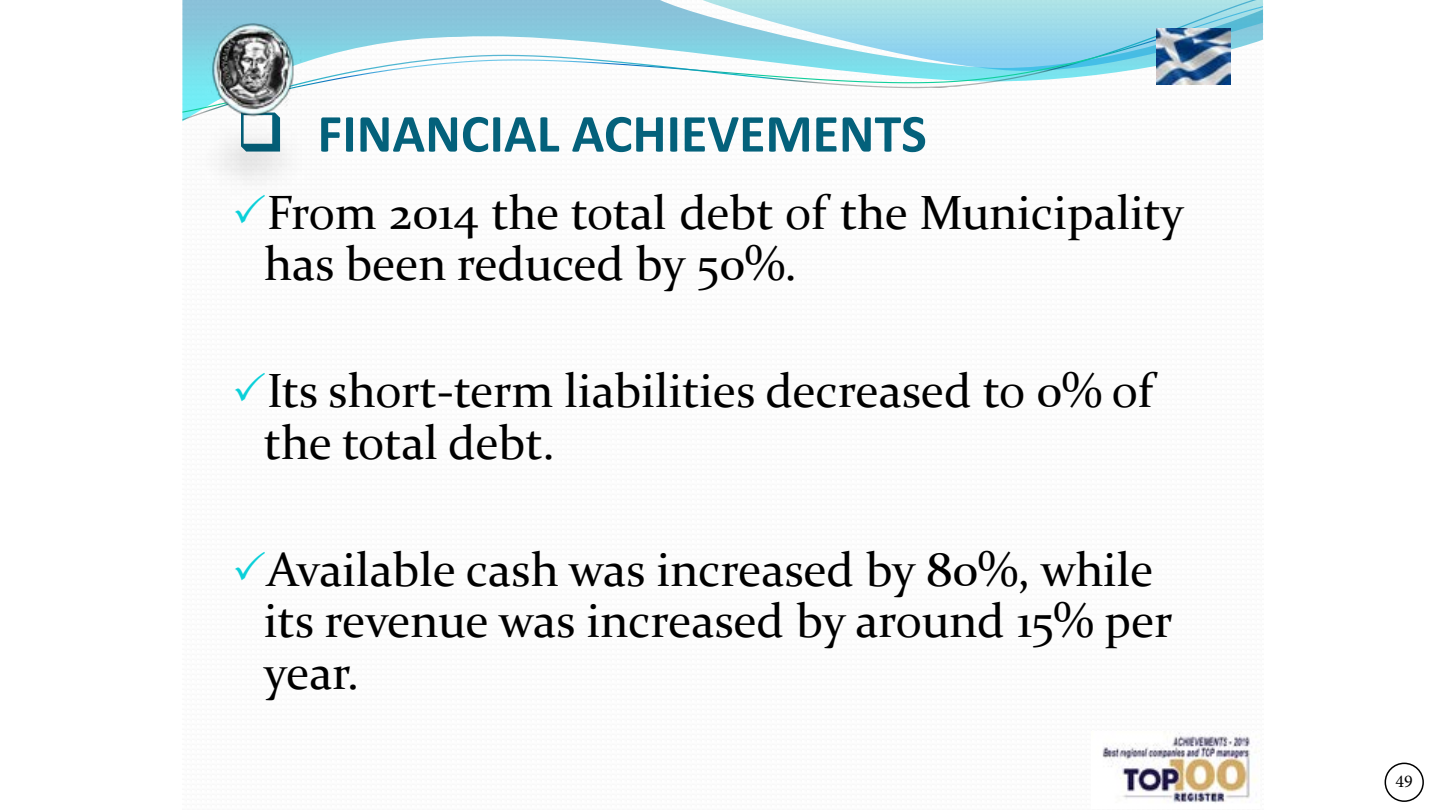
<style>
.page{position:relative;width:1438px;height:810px;background:#fff}
.page>*{position:absolute;margin:0;border:0;box-sizing:border-box;transform-origin:0 0}
.t1{font:700 54px "Calibri";color:#04617b}
.t2{font:48px/51.9px "Constantia";color:#000}
.t3{font:18px "Minion Pro";color:#000}
</style>
<div class="page">
<svg style="left:182px;top:0;width:1074px;height:6px;background:#a0d4e1"></svg>
<svg style="left:182px;top:6px;width:1080px;height:83px"></svg>
<img style="left:1156px;top:29px;width:74px;height:56px">
<img style="left:182px;top:24px;width:147px;height:162px">
<img style="left:1102px;top:732px;width:155px;height:71px">
<div style="left:1384px;top:763px;width:39px;height:39px;border:2px solid #000;border-radius:50%"></div>
<p class="t1" style="left:236px;top:99px;width:691px">❑ FINANCIAL ACHIEVEMENTS</p>
<p class="t2" style="left:264px;top:184px;width:920px">From 2014 the total debt of the Municipality has been reduced by 50%.</p>
<p class="t2" style="left:264px;top:363px;width:890px">Its short-term liabilities decreased to 0% of the total debt.</p>
<p class="t2" style="left:264px;top:541px;width:910px">Available cash was increased by 80%, while its revenue was increased by around 15% per year.</p>
<p class="t3" style="left:1395px;top:770px;width:19px">49</p>
</div>
